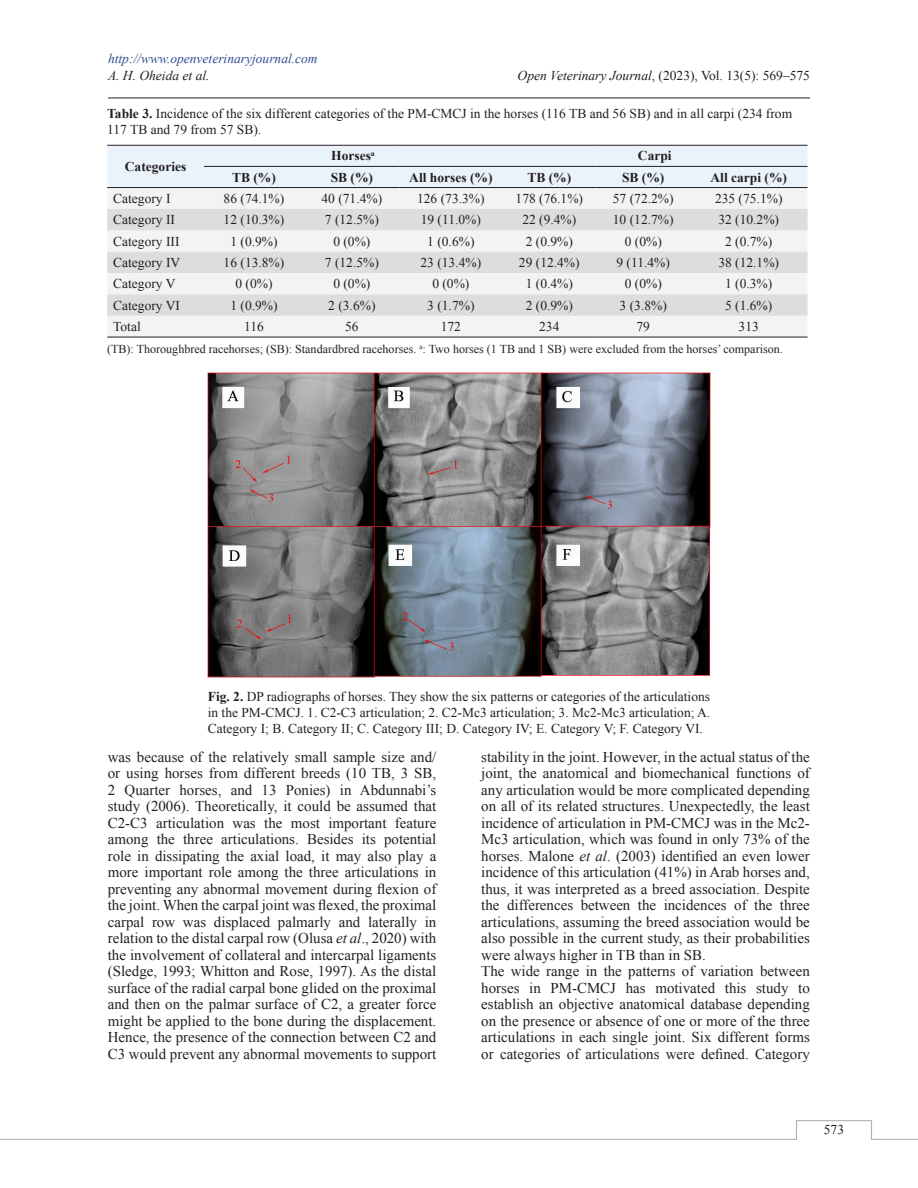
<style>
.page{position:relative;width:918px;height:1188px;background:#fff}
.page>*{position:absolute;margin:0;border:0;box-sizing:border-box;transform-origin:0 0}
.Para{font:15px/16.5px "Times New Roman";color:#231f20;text-align:justify}
.Table_Text{font:13.5px "Times New Roman";color:#231f20}
.Fig_Caption{font:13.5px/16.2px "Times New Roman";color:#231f20;text-align:justify}
.Table_Caption{font:13.5px/16.2px "Times New Roman";color:#231f20}
.Table_Text-2{font:700 13.5px "Times New Roman";color:#231f20}
.t1{font:italic 13.5px "Times New Roman";color:#304d94}
.t2{font:italic 13.5px "Times New Roman";color:#231f20}
.Table_Source{font:12px "Times New Roman";color:#231f20}
.s1{font-style:italic}
.s2{font-weight:700}
</style>
<div class="page">
<hr style="left:108px;top:98px;width:702px;height:1px;background:#231f20">
<svg style="left:0;top:1120px;width:918px;height:20px"></svg>
<div style="left:107px;top:146px;width:701px;height:41px;background:#ebf3fa"></div>
<div style="left:107px;top:188px;width:701px;height:149px;background:#f2f3f4"></div>
<svg style="left:107px;top:209px;width:701px;height:107px;fill:#dcdddf"></svg>
<hr style="left:107px;top:145px;width:97px;height:1px;background:#231f20">
<hr style="left:204px;top:145px;width:100px;height:1px;background:#231f20">
<hr style="left:304px;top:145px;width:96px;height:1px;background:#231f20">
<hr style="left:400px;top:145px;width:102px;height:1px;background:#231f20">
<hr style="left:502px;top:145px;width:95px;height:1px;background:#231f20">
<hr style="left:597px;top:145px;width:93px;height:1px;background:#231f20">
<hr style="left:690px;top:145px;width:118px;height:1px;background:#231f20">
<hr style="left:204px;top:166px;width:100px;height:1px;background:#231f20">
<hr style="left:304px;top:166px;width:96px;height:1px;background:#231f20">
<hr style="left:400px;top:166px;width:102px;height:1px;background:#231f20">
<hr style="left:502px;top:166px;width:95px;height:1px;background:#231f20">
<hr style="left:597px;top:166px;width:93px;height:1px;background:#231f20">
<hr style="left:690px;top:166px;width:118px;height:1px;background:#231f20">
<hr style="left:107px;top:187px;width:97px;height:1px;background:#231f20">
<hr style="left:204px;top:187px;width:100px;height:1px;background:#231f20">
<hr style="left:304px;top:187px;width:96px;height:1px;background:#231f20">
<hr style="left:400px;top:187px;width:102px;height:1px;background:#231f20">
<hr style="left:502px;top:187px;width:95px;height:1px;background:#231f20">
<hr style="left:597px;top:187px;width:93px;height:1px;background:#231f20">
<hr style="left:690px;top:187px;width:118px;height:1px;background:#231f20">
<hr style="left:107px;top:337px;width:97px;height:1px;background:#231f20">
<hr style="left:204px;top:337px;width:100px;height:1px;background:#231f20">
<hr style="left:304px;top:337px;width:96px;height:1px;background:#231f20">
<hr style="left:400px;top:337px;width:102px;height:1px;background:#231f20">
<hr style="left:502px;top:337px;width:95px;height:1px;background:#231f20">
<hr style="left:597px;top:337px;width:93px;height:1px;background:#231f20">
<hr style="left:690px;top:337px;width:118px;height:1px;background:#231f20">
<img style="left:208px;top:372px;width:502px;height:306px">
<p class="t1" style="left:108px;top:50px;width:211px">http://www.openveterinaryjournal.com</p>
<p class="t2" style="left:108px;top:66px;width:103px">A. H. Oheida et al.</p>
<p class="Fig_Caption" style="left:518px;top:67px;width:294px"><span class="s1">Open Veterinary Journal</span>, (2023), Vol. 13(5): 569–575</p>
<p class="Table_Caption" style="left:107px;top:105px;width:687px"><span class="s2">Table 3.</span> Incidence of the six different categories of the PM-CMCJ in the horses (116 TB and 56 SB) and in all carpi (234 from<br>117 TB and 79 from 57 SB).</p>
<p class="Table_Text-2" style="left:125px;top:157px;width:63px">Categories</p>
<p class="Table_Text-2" style="left:331px;top:147px;width:45px">Horses<sup>a</sup></p>
<p class="Table_Text-2" style="left:638px;top:147px;width:35px">Carpi</p>
<p class="Table_Text-2" style="left:232px;top:168px;width:45px">TB (%)</p>
<p class="Table_Text-2" style="left:331px;top:168px;width:44px">SB (%)</p>
<p class="Table_Text-2" style="left:409px;top:168px;width:85px">All horses (%)</p>
<p class="Table_Text-2" style="left:527px;top:168px;width:45px">TB (%)</p>
<p class="Table_Text-2" style="left:622px;top:168px;width:44px">SB (%)</p>
<p class="Table_Text-2" style="left:711px;top:168px;width:78px">All carpi (%)</p>
<p class="Table_Text" style="left:113px;top:189px;width:59px">Category I</p>
<p class="Table_Text" style="left:224px;top:189px;width:62px">86 (74.1%)</p>
<p class="Table_Text" style="left:322px;top:189px;width:62px">40 (71.4%)</p>
<p class="Table_Text" style="left:417px;top:189px;width:69px">126 (73.3%)</p>
<p class="Table_Text" style="left:516px;top:189px;width:69px">178 (76.1%)</p>
<p class="Table_Text" style="left:613px;top:189px;width:62px">57 (72.2%)</p>
<p class="Table_Text" style="left:715px;top:189px;width:69px">235 (75.1%)</p>
<p class="Table_Text" style="left:113px;top:211px;width:63px">Category II</p>
<p class="Table_Text" style="left:224px;top:211px;width:62px">12 (10.3%)</p>
<p class="Table_Text" style="left:325px;top:211px;width:55px">7 (12.5%)</p>
<p class="Table_Text" style="left:421px;top:211px;width:62px">19 (11.0%)</p>
<p class="Table_Text" style="left:522px;top:211px;width:55px">22 (9.4%)</p>
<p class="Table_Text" style="left:613px;top:211px;width:62px">10 (12.7%)</p>
<p class="Table_Text" style="left:718px;top:211px;width:62px">32 (10.2%)</p>
<p class="Table_Text" style="left:113px;top:232px;width:68px">Category III</p>
<p class="Table_Text" style="left:230px;top:232px;width:49px">1 (0.9%)</p>
<p class="Table_Text" style="left:333px;top:232px;width:39px">0 (0%)</p>
<p class="Table_Text" style="left:427px;top:232px;width:49px">1 (0.6%)</p>
<p class="Table_Text" style="left:526px;top:232px;width:49px">2 (0.9%)</p>
<p class="Table_Text" style="left:625px;top:232px;width:39px">0 (0%)</p>
<p class="Table_Text" style="left:725px;top:232px;width:49px">2 (0.7%)</p>
<p class="Table_Text" style="left:113px;top:253px;width:69px">Category IV</p>
<p class="Table_Text" style="left:224px;top:253px;width:62px">16 (13.8%)</p>
<p class="Table_Text" style="left:325px;top:253px;width:55px">7 (12.5%)</p>
<p class="Table_Text" style="left:421px;top:253px;width:62px">23 (13.4%)</p>
<p class="Table_Text" style="left:519px;top:253px;width:62px">29 (12.4%)</p>
<p class="Table_Text" style="left:617px;top:253px;width:55px">9 (11.4%)</p>
<p class="Table_Text" style="left:718px;top:253px;width:62px">38 (12.1%)</p>
<p class="Table_Text" style="left:113px;top:275px;width:64px">Category V</p>
<p class="Table_Text" style="left:235px;top:275px;width:39px">0 (0%)</p>
<p class="Table_Text" style="left:333px;top:275px;width:39px">0 (0%)</p>
<p class="Table_Text" style="left:432px;top:275px;width:39px">0 (0%)</p>
<p class="Table_Text" style="left:526px;top:275px;width:49px">1 (0.4%)</p>
<p class="Table_Text" style="left:625px;top:275px;width:39px">0 (0%)</p>
<p class="Table_Text" style="left:725px;top:275px;width:49px">1 (0.3%)</p>
<p class="Table_Text" style="left:113px;top:296px;width:68px">Category VI</p>
<p class="Table_Text" style="left:230px;top:296px;width:49px">1 (0.9%)</p>
<p class="Table_Text" style="left:328px;top:296px;width:49px">2 (3.6%)</p>
<p class="Table_Text" style="left:427px;top:296px;width:49px">3 (1.7%)</p>
<p class="Table_Text" style="left:526px;top:296px;width:49px">2 (0.9%)</p>
<p class="Table_Text" style="left:620px;top:296px;width:49px">3 (3.8%)</p>
<p class="Table_Text" style="left:725px;top:296px;width:49px">5 (1.6%)</p>
<p class="Table_Text" style="left:113px;top:317px;width:29px">Total</p>
<p class="Table_Text" style="left:244px;top:317px;width:21px">116</p>
<p class="Table_Text" style="left:345px;top:317px;width:15px">56</p>
<p class="Table_Text" style="left:441px;top:317px;width:22px">172</p>
<p class="Table_Text" style="left:539px;top:317px;width:22px">234</p>
<p class="Table_Text" style="left:637px;top:317px;width:15px">79</p>
<p class="Table_Text" style="left:739px;top:317px;width:22px">313</p>
<p class="Table_Source" style="left:107px;top:341px;width:677px">(TB): Thoroughbred racehorses; (SB): Standardbred racehorses. <sup>a</sup>: Two horses (1 TB and 1 SB) were excluded from the horses’ comparison.</p>
<p class="Fig_Caption" style="left:208px;top:688px;width:504px"><span class="s2">Fig. 2.</span> DP radiographs of horses. They show the six patterns or categories of the articulations in the PM-CMCJ. 1. C2-C3 articulation; 2. C2-Mc3 articulation; 3. Mc2-Mc3 articulation; A.<br>Category I; B. Category II; C. Category III; D. Category IV; E. Category V; F. Category VI.</p>
<p class="Para" style="left:108px;top:748px;width:330px">was because of the relatively small sample size and/ or using horses from different breeds (10 TB, 3 SB, 2 Quarter horses, and 13 Ponies) in Abdunnabi’s study (2006). Theoretically, it could be assumed that C2-C3 articulation was the most important feature among the three articulations. Besides its potential role in dissipating the axial load, it may also play a more important role among the three articulations in preventing any abnormal movement during flexion of the joint. When the carpal joint was flexed, the proximal carpal row was displaced palmarly and laterally in relation to the distal carpal row (Olusa <span class="s1">et al</span>., 2020) with the involvement of collateral and intercarpal ligaments (Sledge, 1993; Whitton and Rose, 1997). As the distal surface of the radial carpal bone glided on the proximal and then on the palmar surface of C2, a greater force might be applied to the bone during the displacement.<br>Hence, the presence of the connection between C2 and C3 would prevent any abnormal movements to support</p>
<p class="Para" style="left:481px;top:748px;width:330px">stability in the joint. However, in the actual status of the joint, the anatomical and biomechanical functions of any articulation would be more complicated depending on all of its related structures. Unexpectedly, the least incidence of articulation in PM-CMCJ was in the Mc2- Mc3 articulation, which was found in only 73% of the horses. Malone <span class="s1">et al</span>. (2003) identified an even lower incidence of this articulation (41%) in Arab horses and, thus, it was interpreted as a breed association. Despite the differences between the incidences of the three articulations, assuming the breed association would be also possible in the current study, as their probabilities were always higher in TB than in SB.</p>
<p class="Para" style="left:481px;top:963px;width:330px">The wide range in the patterns of variation between horses in PM-CMCJ has motivated this study to establish an objective anatomical database depending on the presence or absence of one or more of the three articulations in each single joint. Six different forms or categories of articulations were defined. Category</p>
<p class="Fig_Caption" style="left:824px;top:1121px;width:22px">573</p>
</div>
